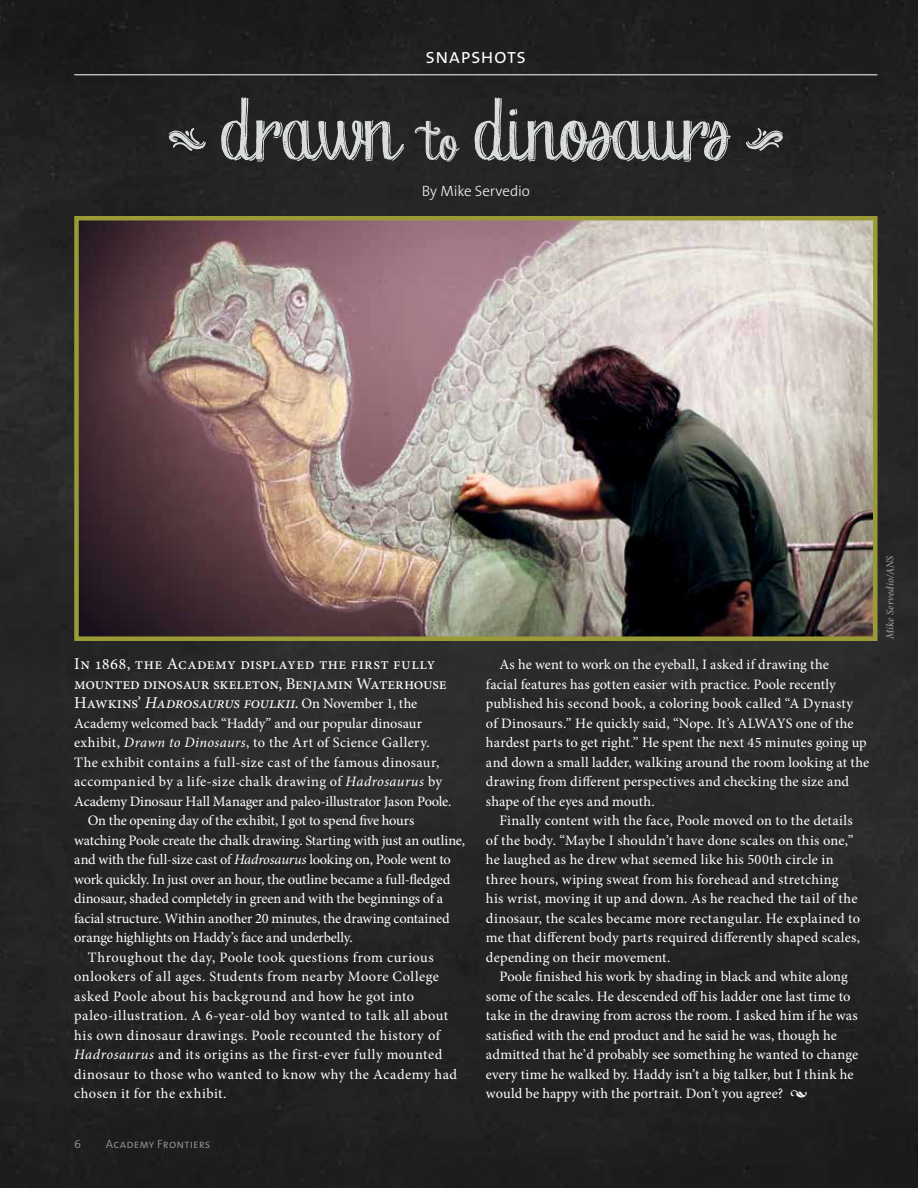
<style>
.page{position:relative;width:918px;height:1188px;background:#fff}
.page>*{position:absolute;margin:0;border:0;box-sizing:border-box;transform-origin:0 0}
.t1{font:21px "The Sans Semi Light Caps";letter-spacing:.01em;color:#fff}
.t2{font:16.5px/19.5px "Minion Pro";color:#fff}
.t3{font:300 15px "The Sans";letter-spacing:-.01em;color:#f6f2ef}
.t4{font:14.4px/19.5px "Minion Pro";letter-spacing:.005em;color:#fff}
.t5{font:14.4px "Minion Pro";letter-spacing:-.025em;color:#fff}
.t6{font:12px "The Sans Semi Light Caps";letter-spacing:.015em;color:#939598}
.t7{font:italic 10.5px "Minion Pro";letter-spacing:.025em;color:#a7a9ac}
.s1{font-style:italic}
.s2{font-size:14.4px}
.s3{font-style:italic;font-size:16.5px}
</style>
<div class="page">
<img style="left:0;top:0;width:918px;height:1188px">
<hr style="left:74px;top:74px;width:804px;height:1px;background:#fff">
<img style="left:79px;top:221px;width:794px;height:415px">
<div style="left:74px;top:216px;width:804px;height:425px;border:4px solid #9a9b37"></div>
<svg style="left:746px;top:128px;width:37px;height:23px"></svg>
<svg style="left:169px;top:128px;width:37px;height:24px"></svg>
<svg style="left:221px;top:97px;width:183px;height:65px;background:#525353"></svg>
<svg style="left:415px;top:121px;width:45px;height:41px;background:#565757"></svg>
<svg style="left:474px;top:98px;width:257px;height:64px;background:#565757"></svg>
<h1 class="t1" style="left:426px;top:39px;width:102px">snapshots</h1>
<p class="t3" style="left:422px;top:178px;width:110px">By Mike Servedio</p>
<p class="t2" style="left:74px;top:654px;width:374px">In 1868, the Academy displayed the first fully mounted dinosaur skeleton, Benjamin Waterhouse<br>Hawkins’ <span class="s1">Hadrosaurus foulkii</span>. <span class="s2">On November 1, the</span></p>
<p class="t4" style="left:74px;top:714px;width:349px">Academy welcomed back “Haddy” and our popular dinosaur</p>
<p class="t4" style="left:74px;top:733px;width:357px">exhibit, <span class="s1">Drawn to Dinosaurs</span>, to the Art of Science Gallery.</p>
<p class="t4" style="left:74px;top:753px;width:367px">The exhibit contains a full-size cast of the famous dinosaur,</p>
<p class="t4" style="left:74px;top:772px;width:370px">accompanied by a life-size chalk drawing of <span class="s1">Hadrosaurus</span> by</p>
<p class="t5" style="left:74px;top:792px;width:379px">Academy Dinosaur Hall Manager and paleo-illustrator Jason Poole.</p>
<p class="t4" style="left:88px;top:811px;width:328px">On the opening day of the exhibit, I got to spend five hours</p>
<p class="t4" style="left:74px;top:831px;width:393px">watching Poole create the chalk drawing. Starting with just an outline,</p>
<p class="t4" style="left:74px;top:850px;width:378px">and with the full-size cast of <span class="s1">Hadrosaurus</span> looking on, Poole went to</p>
<p class="t4" style="left:74px;top:870px;width:378px">work quickly. In just over an hour, the outline became a full-fledged</p>
<p class="t4" style="left:74px;top:889px;width:370px">dinosaur, shaded completely in green and with the beginnings of a</p>
<p class="t4" style="left:74px;top:909px;width:377px">facial structure. Within another 20 minutes, the drawing contained</p>
<p class="t4" style="left:74px;top:928px;width:280px">orange highlights on Haddy’s face and underbelly.</p>
<p class="t4" style="left:88px;top:948px;width:348px">Throughout the day, Poole took questions from curious</p>
<p class="t4" style="left:74px;top:967px;width:366px">onlookers of all ages. Students from nearby Moore College</p>
<p class="t4" style="left:74px;top:987px;width:342px">asked Poole about his background and how he got into</p>
<p class="t4" style="left:74px;top:1006px;width:375px">paleo-illustration. A 6-year-old boy wanted to talk all about</p>
<p class="t4" style="left:74px;top:1026px;width:369px">his own dinosaur drawings. Poole recounted the history of</p>
<p class="t4" style="left:74px;top:1045px;width:370px"><span class="s1">Hadrosaurus</span> and its origins as the first-ever fully mounted</p>
<p class="t4" style="left:74px;top:1065px;width:384px">dinosaur to those who wanted to know why the Academy had</p>
<p class="t4" style="left:74px;top:1084px;width:154px">chosen it for the exhibit.</p>
<p class="t6" style="left:74px;top:1134px;width:8px">6</p>
<p class="t6" style="left:106px;top:1134px;width:106px">Academy Frontiers</p>
<p class="t4" style="left:486px;top:655px;width:385px;text-indent:13px">As he went to work on the eyeball, I asked if drawing the<br>facial features has gotten easier with practice. Poole recently published his second book, a coloring book called “A Dynasty of Dinosaurs.” He quickly said, “Nope. It’s ALWAYS one of the hardest parts to get right.” He spent the next 45 minutes going up and down a small ladder, walking around the room looking at the drawing from different perspectives and checking the size and shape of the eyes and mouth.</p>
<p class="t4" style="left:486px;top:811px;width:376px;text-indent:13px">Finally content with the face, Poole moved on to the details of the body. “Maybe I shouldn’t have done scales on this one,” he laughed as he drew what seemed like his 500th circle in three hours, wiping sweat from his forehead and stretching<br>his wrist, moving it up and down. As he reached the tail of the dinosaur, the scales became more rectangular. He explained to me that different body parts required differently shaped scales, depending on their movement.</p>
<p class="t4" style="left:486px;top:967px;width:374px;text-indent:13px">Poole finished his work by shading in black and white along some of the scales. He descended off his ladder one last time to take in the drawing from across the room. I asked him if he was satisfied with the end product and he said he was, though he admitted that he’d probably see something he wanted to change every time he walked by. Haddy isn’t a big talker, but I think he would be happy with the portrait. Don’t you agree? <span class="s3">•</span></p>
<p class="t7" style="left:883px;top:639px;width:85px;rotate:-90deg">Mike Servedio/ANS</p>
</div>
